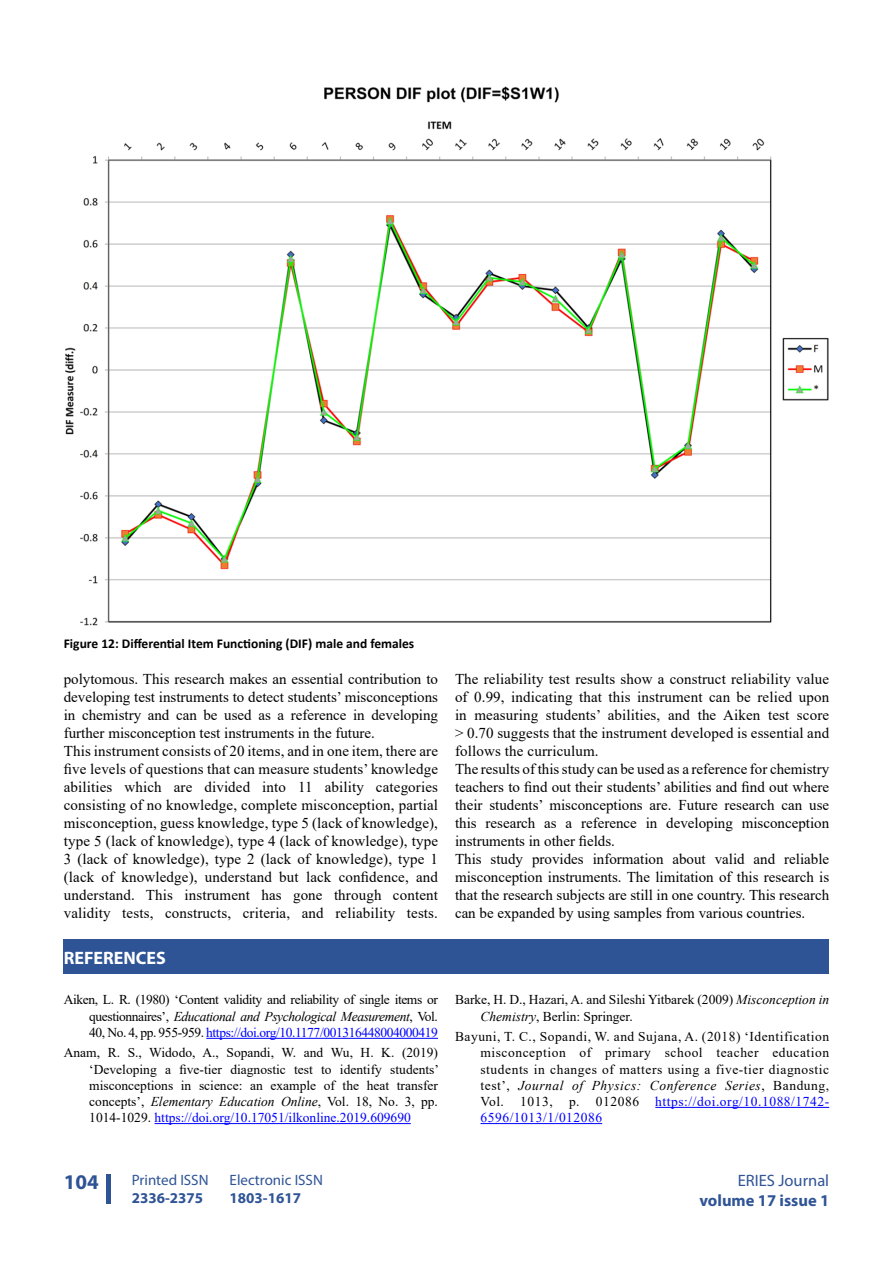
<style>
.page{position:relative;width:893px;height:1263px;background:#fff}
.page>*{position:absolute;margin:0;border:0;box-sizing:border-box;transform-origin:0 0}
.t1{font:700 21px "Myriad Pro";color:#2f5496}
.t2{font:700 18px "Myriad Pro";color:#fff}
.t3{font:700 16.5px "Myriad Pro";color:#2f5496}
.t4{font:16.5px "Myriad Pro";color:#2f5496}
.t5{font:15px/18px "Times New Roman";letter-spacing:.01em;color:#000}
.t6{font:15px "Myriad Pro";color:#2f5496}
.t7{font:700 15px "Myriad Pro";color:#2f5496}
.t8{font:13.5px/16.2px "Times New Roman";color:#000;text-align:justify}
.t9{font:700 13.5px "Calibri";color:#000}
.s1{font-style:italic}
.s2{color:#00f}
</style>
<div class="page">
<div style="left:106px;top:1174px;width:5px;height:29px;background:#2f5496"></div>
<img style="left:65px;top:86px;width:764px;height:540px">
<div style="left:64px;top:940px;width:765px;height:34px;background:#2f5496"></div>
<hr style="left:206px;top:1038px;width:232px;height:1px;background:#00f">
<hr style="left:155px;top:1123px;width:256px;height:1px;background:#00f">
<hr style="left:655px;top:1107px;width:174px;height:1px;background:#00f">
<hr style="left:480px;top:1123px;width:122px;height:1px;background:#00f">
<p class="t9" style="left:64px;top:634px;width:352px">Figure 12: Differential Item Functioning (DIF) male and females</p>
<p class="t5" style="left:64px;top:670px;width:376px">polytomous. This research makes an essential contribution to developing test instruments to detect students’ misconceptions in chemistry and can be used as a reference in developing further misconception test instruments in the future.<br>This instrument consists of 20 items, and in one item, there are five levels of questions that can measure students’ knowledge abilities which are divided into 11 ability categories consisting of no knowledge, complete misconception, partial misconception, guess knowledge, type 5 (lack of knowledge), type 5 (lack of knowledge), type 4 (lack of knowledge), type 3 (lack of knowledge), type 2 (lack of knowledge), type 1 (lack of knowledge), understand but lack confidence, and understand. This instrument has gone through content validity tests, constructs, criteria, and reliability tests.</p>
<p class="t5" style="left:455px;top:670px;width:376px">The reliability test results show a construct reliability value of 0.99, indicating that this instrument can be relied upon in measuring students’ abilities, and the Aiken test score &gt; 0.70 suggests that the instrument developed is essential and follows the curriculum.<br>The results of this study can be used as a reference for chemistry teachers to find out their students’ abilities and find out where their students’ misconceptions are. Future research can use this research as a reference in developing misconception instruments in other fields.<br>This study provides information about valid and reliable misconception instruments. The limitation of this research is that the research subjects are still in one country. This research can be expanded by using samples from various countries.</p>
<p class="t2" style="left:64px;top:946px;width:104px">REFERENCES</p>
<p class="t8" style="left:89px;top:991px;width:350px;text-indent:-26px">Aiken, L. R. (1980) ‘Content validity and reliability of single items or questionnaires’, <span class="s1">Educational and Psychological Measurement</span>, Vol.<br>40, No. 4, pp. 955-959. <span class="s2">https://doi.org/10.1177/001316448004000419</span></p>
<p class="t8" style="left:89px;top:1044px;width:351px;text-indent:-26px">Anam, R. S., Widodo, A., Sopandi, W. and Wu, H. K. (2019) ‘Developing a five-tier diagnostic test to identify students’ misconceptions in science: an example of the heat transfer concepts’, <span class="s1">Elementary Education Online</span>, Vol. 18, No. 3, pp.<br>1014-1029. <span class="s2">https://doi.org/10.17051/ilkonline.2019.609690</span></p>
<p class="t8" style="left:480px;top:991px;width:350px;text-indent:-26px">Barke, H. D., Hazari, A. and Sileshi Yitbarek (2009) <span class="s1">Misconception in<br>Chemistry</span>, Berlin: Springer.</p>
<p class="t8" style="left:480px;top:1028px;width:350px;text-indent:-26px">Bayuni, T. C., Sopandi, W. and Sujana, A. (2018) ‘Identification misconception of primary school teacher education students in changes of matters using a five-tier diagnostic test’, <span class="s1">Journal of Physics: Conference Series</span>, Bandung, Vol. 1013, p. 012086 <span class="s2">https://doi.org/10.1088/1742- 6596/1013/1/012086</span></p>
<p class="t6" style="left:230px;top:1170px;width:95px">Electronic ISSN</p>
<p class="t7" style="left:230px;top:1188px;width:73px">1803-1617</p>
<p class="t6" style="left:132px;top:1171px;width:78px">Printed ISSN</p>
<p class="t7" style="left:132px;top:1188px;width:73px">2336-2375</p>
<h1 class="t1" style="left:64px;top:1169px;width:36px">104</h1>
<p class="t4" style="left:738px;top:1170px;width:93px">ERIES Journal</p>
<p class="t3" style="left:699px;top:1189px;width:131px">volume 17 issue 1</p>
</div>
